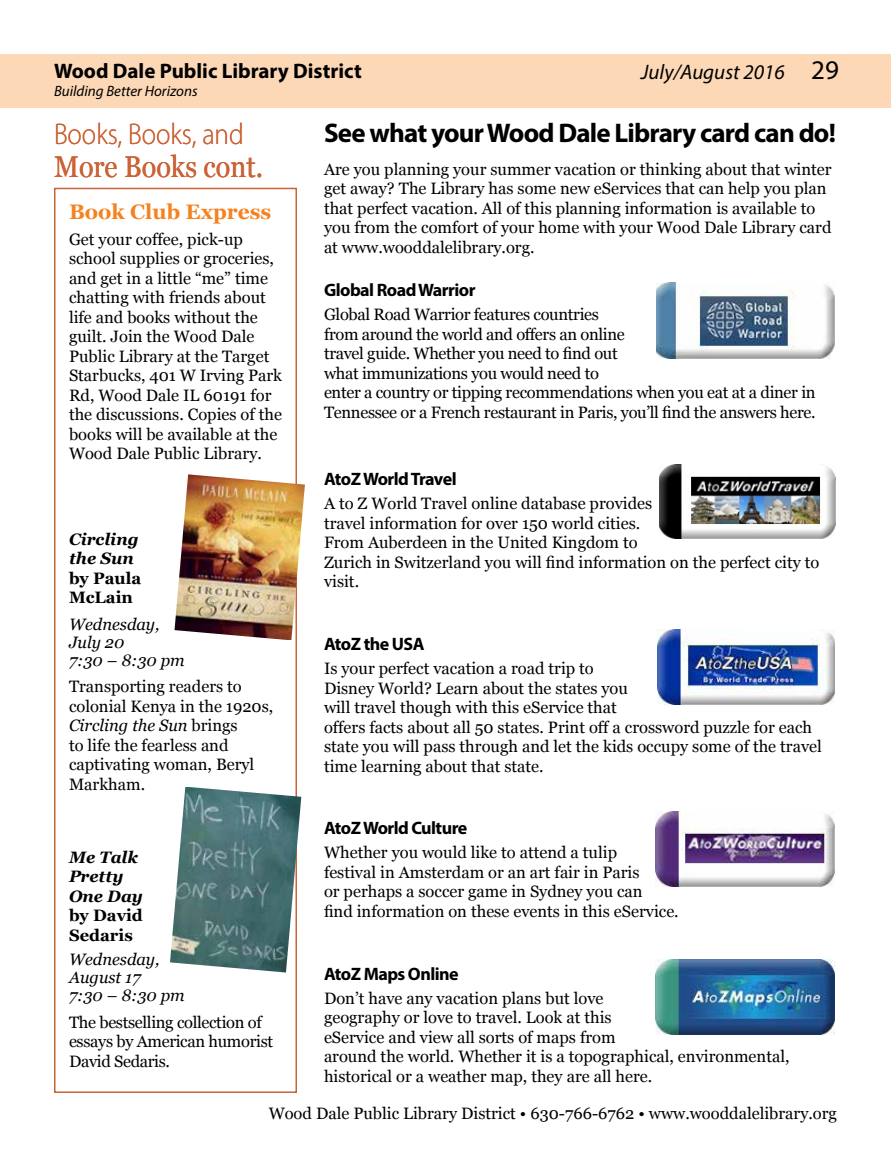
<style>
.page{position:relative;width:891px;height:1161px;background:#fff}
.page>*{position:absolute;margin:0;border:0;box-sizing:border-box;transform-origin:0 0}
.t1{font:300 30px "Myriad Pro";color:#cb6337;scale:.9 1}
.t2{font:30px "Georgia";color:#cb6337;scale:.9 1}
.t3{font:700 27px "Myriad Pro";letter-spacing:-.03em;color:#000}
.t4{font:700 21px "Myriad Pro";color:#000}
.t5{font:italic 21px "Myriad Pro";color:#000}
.t6{font:700 21px "Georgia";color:#f58220}
.t7{font:700 18px "Myriad Pro";letter-spacing:-.03em;color:#000}
.t8{font:16.5px/19.5px "Georgia";color:#000}
.t9{font:16.5px/19.5px "Georgia";letter-spacing:-.02em;color:#000}
.t10{font:italic 16.5px/18px "Georgia";color:#000}
.t11{font:italic 700 16.5px/19.5px "Georgia";color:#000}
.t12{font:700 16.5px/19.5px "Georgia";color:#000}
.t13{font:italic 15px "Myriad Pro";color:#000}
.s1{font-style:normal;font-size:27px}
.s2{font-style:italic}
</style>
<div class="page">
<hr style="left:0;top:54px;width:2px;height:54px;background:#fcd8b6">
<div style="left:2px;top:54px;width:889px;height:54px;background:#fcd8b6"></div>
<div style="left:54px;top:188px;width:243px;height:905px;border:2px solid #cb6337"></div>
<img style="left:175px;top:474px;width:130px;height:166px">
<img style="left:170px;top:787px;width:131px;height:186px">
<img style="left:659px;top:464px;width:176px;height:75px">
<img style="left:657px;top:282px;width:178px;height:77px">
<img style="left:655px;top:812px;width:179px;height:74px">
<img style="left:655px;top:959px;width:179px;height:75px">
<img style="left:657px;top:630px;width:178px;height:74px">
<p class="t4" style="left:54px;top:57px;width:309px">Wood Dale Public Library District</p>
<p class="t13" style="left:54px;top:82px;width:145px">Building Better Horizons</p>
<p class="t5" style="left:641px;top:59px;width:200px">July/August 2016 <span class="s1">29</span></p>
<h1 class="t1" style="left:54px;top:118px;width:212px">Books, Books, and</h1>
<h1 class="t2" style="left:54px;top:148px;width:230px">More Books cont.</h1>
<p class="t6" style="left:69px;top:198px;width:204px">Book Club Express</p>
<p class="t8" style="left:69px;top:230px;width:215px">Get your coffee, pick-up school supplies or groceries, and get in a little “me” time chatting with friends about life and books without the guilt. Join the Wood Dale<br>Public Library at the Target<br>Starbucks, 401 W Irving Park<br>Rd, Wood Dale IL 60191 for the discussions. Copies of the books will be available at the<br>Wood Dale Public Library.</p>
<p class="t11" style="left:69px;top:529px;width:71px">Circling the Sun</p>
<p class="t12" style="left:69px;top:568px;width:74px">by Paula<br>McLain</p>
<p class="t10" style="left:69px;top:615px;width:117px">Wednesday,<br>July 20<br>7:30 – 8:30 pm</p>
<p class="t8" style="left:69px;top:677px;width:206px">Transporting readers to colonial Kenya in the 1920s,<br><span class="s2">Circling the Sun</span> brings<br>to life the fearless and captivating woman, Beryl<br>Markham.</p>
<p class="t11" style="left:69px;top:847px;width:75px">Me Talk<br>Pretty<br>One Day</p>
<p class="t12" style="left:69px;top:906px;width:75px">by David<br>Sedaris</p>
<p class="t10" style="left:69px;top:951px;width:117px">Wednesday,<br>August 17<br>7:30 – 8:30 pm</p>
<p class="t9" style="left:69px;top:1012px;width:206px">The bestselling collection of essays by American humorist<br>David Sedaris.</p>
<h2 class="t3" style="left:324px;top:115px;width:514px">See what your Wood Dale Library card can do!</h2>
<p class="t8" style="left:324px;top:160px;width:509px">Are you planning your summer vacation or thinking about that winter get away? The Library has some new eServices that can help you plan that perfect vacation. All of this planning information is available to you from the comfort of your home with your Wood Dale Library card at www.wooddalelibrary.org.</p>
<p class="t7" style="left:324px;top:278px;width:153px">Global Road Warrior</p>
<p class="t9" style="left:324px;top:305px;width:493px">Global Road Warrior features countries<br>from around the world and offers an online<br>travel guide. Whether you need to find out<br>what immunizations you would need to<br>enter a country or tipping recommendations when you eat at a diner in Tennessee or a French restaurant in Paris, you’ll find the answers here.</p>
<p class="t7" style="left:324px;top:467px;width:134px">AtoZ World Travel</p>
<p class="t8" style="left:324px;top:494px;width:497px">A to Z World Travel online database provides<br>travel information for over 150 world cities.<br>From Auberdeen in the United Kingdom to<br>Zurich in Switzerland you will find information on the perfect city to visit.</p>
<p class="t7" style="left:324px;top:632px;width:102px">AtoZ the USA</p>
<p class="t8" style="left:324px;top:659px;width:499px">Is your perfect vacation a road trip to<br>Disney World? Learn about the states you<br>will travel though with this eService that<br>offers facts about all 50 states. Print off a crossword puzzle for each state you will pass through and let the kids occupy some of the travel time learning about that state.</p>
<p class="t7" style="left:324px;top:817px;width:145px">AtoZ World Culture</p>
<p class="t8" style="left:324px;top:843px;width:356px">Whether you would like to attend a tulip<br>festival in Amsterdam or an art fair in Paris<br>or perhaps a soccer game in Sydney you can<br>find information on these events in this eService.</p>
<p class="t7" style="left:324px;top:962px;width:136px">AtoZ Maps Online</p>
<p class="t8" style="left:324px;top:989px;width:467px">Don’t have any vacation plans but love<br>geography or love to travel. Look at this<br>eService and view all sorts of maps from<br>around the world. Whether it is a topographical, environmental, historical or a weather map, they are all here.</p>
<p class="t8" style="left:269px;top:1104px;width:570px">Wood Dale Public Library District • 630-766-6762 • www.wooddalelibrary.org</p>
</div>
